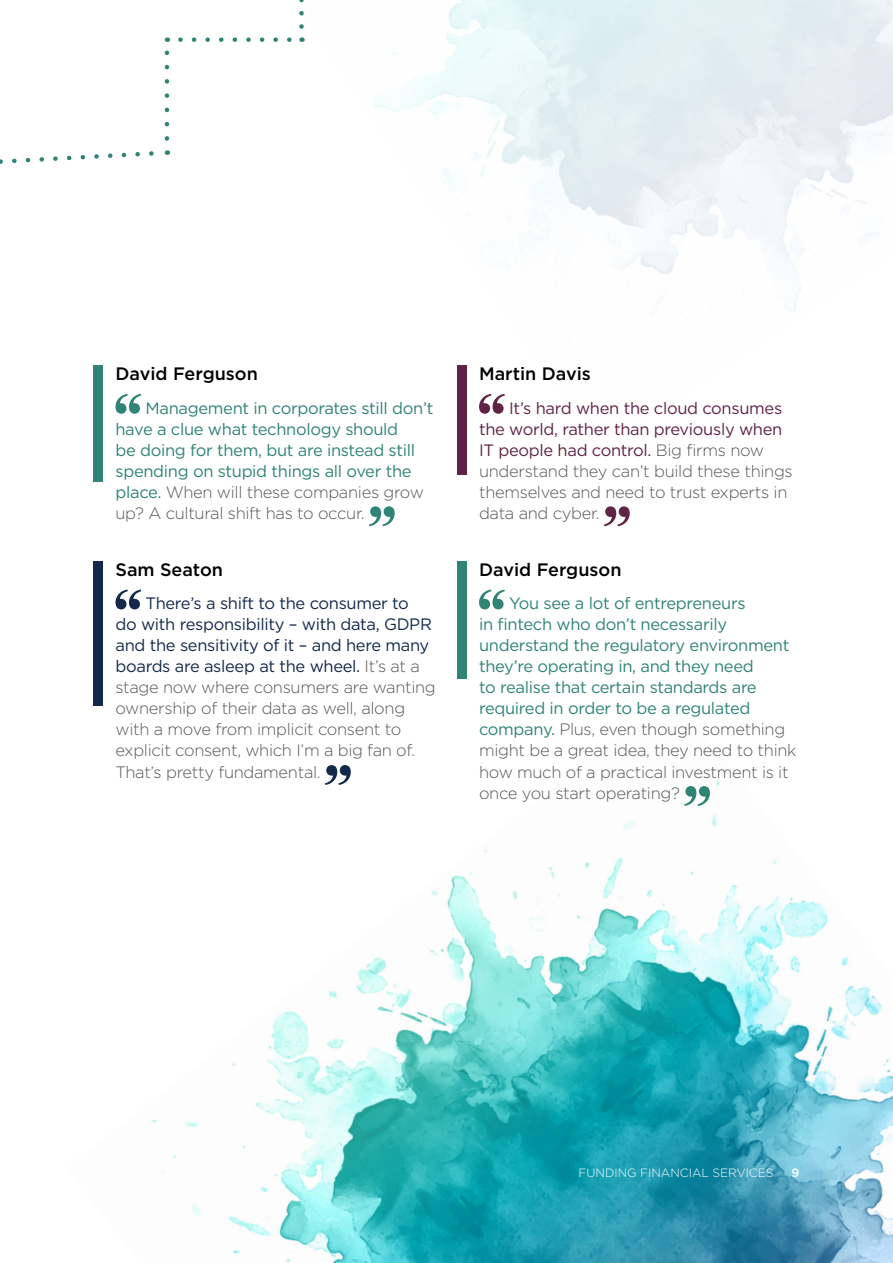
<style>
.page{position:relative;width:893px;height:1263px;background:#fff}
.page>*{position:absolute;margin:0;border:0;box-sizing:border-box;transform-origin:0 0}
.t1{font:500 18px "Gotham";color:#000}
.t2{font:16.5px/21px "Gotham";letter-spacing:-.02em;color:#2f8475}
.t3{font:300 16.5px/21px "Gotham";letter-spacing:-.02em;color:#575756}
.t4{font:300 12px "Gotham";color:#fff}
.t5{font:500 12px "Gotham";color:#fff}
.s1{font-weight:300;color:#575756}
.s2{font-weight:400;color:#13294b}
.s3{font-weight:400;color:#602346}
</style>
<div class="page">
<svg style="left:180px;top:37px;width:17px;height:5px"></svg>
<svg style="left:0;top:150px;width:168px;height:14px"></svg>
<svg style="left:165px;top:37px;width:4px;height:102px"></svg>
<img style="left:274px;top:0;width:619px;height:394px">
<img style="left:93px;top:694px;width:800px;height:569px">
<svg style="left:115px;top:394px;width:26px;height:20px"></svg>
<svg style="left:369px;top:506px;width:26px;height:20px"></svg>
<div style="left:94px;top:366px;width:9px;height:116px;background:#2f8475"></div>
<svg style="left:115px;top:589px;width:26px;height:20px"></svg>
<svg style="left:325px;top:765px;width:26px;height:20px"></svg>
<div style="left:94px;top:561px;width:9px;height:145px;background:#13294b"></div>
<svg style="left:479px;top:394px;width:26px;height:20px"></svg>
<svg style="left:604px;top:506px;width:26px;height:20px"></svg>
<div style="left:457px;top:366px;width:10px;height:109px;background:#602346"></div>
<svg style="left:479px;top:589px;width:26px;height:20px"></svg>
<svg style="left:684px;top:786px;width:26px;height:20px"></svg>
<div style="left:457px;top:561px;width:10px;height:117px;background:#2f8475"></div>
<p class="t1" style="left:115px;top:362px;width:144px">David Ferguson</p>
<p class="t2" style="left:115px;top:397px;width:319px;text-indent:30px">Management in corporates still don’t have a clue what technology should<br>be doing for them, but are instead still spending on stupid things all over the place. <span class="s1">When will these companies grow up? A cultural shift has to occur.</span></p>
<p class="t1" style="left:115px;top:557px;width:109px">Sam Seaton</p>
<p class="t3" style="left:115px;top:593px;width:322px;text-indent:30px"><span class="s2">There’s a shift to the consumer to<br>do with responsibility – with data, GDPR and the sensitivity of it – and here many boards are asleep at the wheel.</span> It’s at a stage now where consumers are wanting ownership of their data as well, along with a move from implicit consent to explicit consent, which I’m a big fan of.<br>That’s pretty fundamental.</p>
<p class="t1" style="left:479px;top:362px;width:113px">Martin Davis</p>
<p class="t3" style="left:479px;top:397px;width:315px;text-indent:30px"><span class="s3">It’s hard when the cloud consumes the world, rather than previously when IT people had control.</span> Big firms now understand they can’t build these things themselves and need to trust experts in data and cyber.</p>
<p class="t1" style="left:479px;top:557px;width:144px">David Ferguson</p>
<p class="t2" style="left:479px;top:593px;width:319px;text-indent:30px">You see a lot of entrepreneurs<br>in fintech who don’t necessarily understand the regulatory environment they’re operating in, and they need<br>to realise that certain standards are required in order to be a regulated company. <span class="s1">Plus, even though something might be a great idea, they need to think how much of a practical investment is it once you start operating?</span></p>
<p class="t4" style="left:579px;top:1165px;width:196px">FUNDING FINANCIAL SERVICES</p>
<p class="t5" style="left:791px;top:1165px;width:9px">9</p>
</div>
